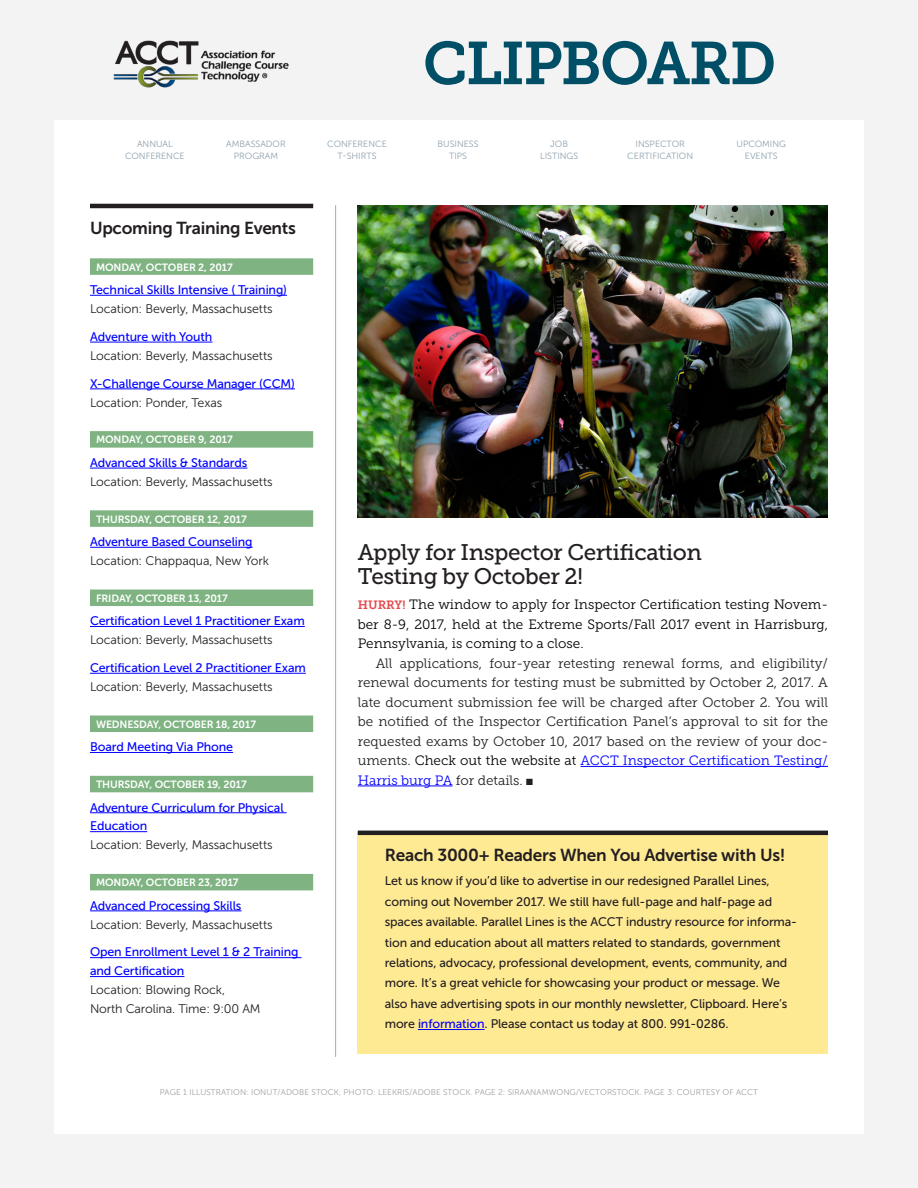
<style>
.page{position:relative;width:918px;height:1188px;background:#f3f3f3}
.page>*{position:absolute;margin:0;border:0;box-sizing:border-box;transform-origin:0 0}
.t1{font:60px "Museo Slab 700";letter-spacing:-.03em;color:#004f66}
.big_head{font:22.5px/24px "Museo Slab 500";letter-spacing:-.02em;color:#231f20}
.small_head{font:17.25px "Museo Sans 700";letter-spacing:-.015em;color:#231f20}
.serif__txt{font:13.5px/19.5px "Museo Slab 300";color:#231f20;text-align:justify}
.serif__txt-2{font:13.5px/19.5px "Museo Slab 300";color:#000;text-align:justify}
.sans_txt{font:12.45px/20.4px "Museo Sans 500";letter-spacing:-.01em;color:#231f20}
.sans_txt_no_indent{font:12.45px/18.9px "Museo Sans 300";letter-spacing:-.01em;color:#231f20}
.sans_txt_no_indent-2{font:12.45px/18.9px "Museo Sans 500";letter-spacing:-.01em;color:#00f}
.upcoming_events{font:10.5px "Museo Sans 700";letter-spacing:-.01em;color:#fff}
.t2{font:9px/12px "Museo Sans 300";color:#8b9fae;text-align:center}
.credits{font:8.25px "Museo Sans 300";letter-spacing:.01em;color:#9d9fa2}
.s1{font-family:"Museo Sans 300";color:#231f20}
.s2{font-family:"Museo Sans 500";color:#00f}
.s3{font-family:"Museo Slab 700";font-size:12px;color:#e4494e}
.s4{color:#000}
.s5{color:#00f}
</style>
<div class="page">
<div style="left:54px;top:120px;width:810px;height:1014px;background:#fff"></div>
<img style="left:113px;top:40px;width:176px;height:48px">
<hr style="left:335px;top:205px;width:1px;height:852px;background:#a8a9ad">
<hr style="left:581px;top:766px;width:247px;height:1px;background:#00f">
<hr style="left:358px;top:786px;width:95px;height:1px;background:#00f">
<hr style="left:90px;top:204px;width:223px;height:4px;background:#231f20">
<div style="left:90px;top:258px;width:223px;height:17px;background:#7fb482"></div>
<hr style="left:90px;top:295px;width:197px;height:1px;background:#00f">
<hr style="left:90px;top:342px;width:122px;height:1px;background:#00f">
<hr style="left:90px;top:389px;width:205px;height:1px;background:#00f">
<div style="left:90px;top:431px;width:223px;height:17px;background:#7fb482"></div>
<hr style="left:90px;top:468px;width:157px;height:1px;background:#00f">
<div style="left:90px;top:510px;width:223px;height:17px;background:#7fb482"></div>
<hr style="left:90px;top:547px;width:163px;height:1px;background:#00f">
<div style="left:90px;top:590px;width:223px;height:16px;background:#7fb482"></div>
<hr style="left:90px;top:626px;width:215px;height:1px;background:#00f">
<hr style="left:90px;top:673px;width:216px;height:1px;background:#00f">
<div style="left:90px;top:716px;width:223px;height:16px;background:#7fb482"></div>
<hr style="left:90px;top:752px;width:143px;height:1px;background:#00f">
<div style="left:90px;top:776px;width:223px;height:16px;background:#7fb482"></div>
<hr style="left:90px;top:812px;width:197px;height:1px;background:#00f">
<hr style="left:90px;top:831px;width:57px;height:1px;background:#00f">
<div style="left:90px;top:874px;width:223px;height:16px;background:#7fb482"></div>
<hr style="left:90px;top:911px;width:152px;height:1px;background:#00f">
<hr style="left:90px;top:957px;width:212px;height:1px;background:#00f">
<hr style="left:90px;top:976px;width:94px;height:1px;background:#00f">
<img style="left:358px;top:205px;width:470px;height:312px">
<div style="left:358px;top:832px;width:470px;height:222px;background:#ffea94"></div>
<hr style="left:358px;top:831px;width:470px;height:4px;background:#231f20">
<hr style="left:418px;top:1029px;width:67px;height:1px;background:#00f">
<h1 class="t1" style="left:423px;top:29px;width:355px">CLIPBOARD</h1>
<p class="t2" style="left:125px;top:138px;width:61px">ANNUAL<br>CONFERENCE</p>
<p class="t2" style="left:226px;top:138px;width:61px">AMBASSADOR<br>PROGRAM</p>
<p class="t2" style="left:327px;top:138px;width:61px">CONFERENCE<br>T-SHIRTS</p>
<p class="t2" style="left:438px;top:138px;width:43px">BUSINESS<br>TIPS</p>
<p class="t2" style="left:540px;top:138px;width:40px">JOB<br>LISTINGS</p>
<p class="t2" style="left:627px;top:138px;width:67px">INSPECTOR<br>CERTIFICATION</p>
<p class="t2" style="left:736px;top:138px;width:51px">UPCOMING<br>EVENTS</p>
<p class="small_head" style="left:90px;top:218px;width:208px">Upcoming Training Events</p>
<p class="upcoming_events" style="left:96px;top:261px;width:138px">MONDAY, OCTOBER 2, 2017</p>
<p class="sans_txt_no_indent-2" style="left:90px;top:280px;width:199px">Technical Skills Intensive ( Training)<br><span class="s1">Location: Beverly, Massachusetts</span></p>
<p class="sans_txt_no_indent" style="left:90px;top:327px;width:184px"><span class="s2">Adventure with Youth<br></span>Location: Beverly, Massachusetts</p>
<p class="sans_txt_no_indent-2" style="left:90px;top:374px;width:207px">X-Challenge Course Manager (CCM)<br><span class="s1">Location: Ponder, Texas</span></p>
<p class="upcoming_events" style="left:96px;top:434px;width:138px">MONDAY, OCTOBER 9, 2017</p>
<p class="sans_txt_no_indent" style="left:90px;top:453px;width:184px"><span class="s2">Advanced Skills &amp; Standards<br></span>Location: Beverly, Massachusetts</p>
<p class="upcoming_events" style="left:96px;top:513px;width:152px">THURSDAY, OCTOBER 12, 2017</p>
<p class="sans_txt_no_indent" style="left:90px;top:532px;width:181px"><span class="s2">Adventure Based Counseling<br></span>Location: Chappaqua, New York</p>
<p class="upcoming_events" style="left:96px;top:592px;width:133px">FRIDAY, OCTOBER 13, 2017</p>
<p class="sans_txt_no_indent-2" style="left:90px;top:612px;width:216px">Certification Level 1 Practitioner Exam</p>
<p class="sans_txt_no_indent" style="left:90px;top:630px;width:184px">Location: Beverly, Massachusetts</p>
<p class="sans_txt_no_indent-2" style="left:90px;top:658px;width:217px">Certification Level 2 Practitioner Exam</p>
<p class="sans_txt_no_indent" style="left:90px;top:677px;width:184px">Location: Beverly, Massachusetts</p>
<p class="upcoming_events" style="left:96px;top:718px;width:162px">WEDNESDAY, OCTOBER 18, 2017</p>
<p class="sans_txt_no_indent-2" style="left:90px;top:738px;width:145px">Board Meeting Via Phone</p>
<p class="upcoming_events" style="left:96px;top:779px;width:152px">THURSDAY, OCTOBER 19, 2017</p>
<p class="sans_txt_no_indent-2" style="left:90px;top:798px;width:195px">Adventure Curriculum for Physical<br>Education</p>
<p class="sans_txt_no_indent" style="left:90px;top:836px;width:184px">Location: Beverly, Massachusetts</p>
<p class="upcoming_events" style="left:96px;top:877px;width:144px">MONDAY, OCTOBER 23, 2017</p>
<p class="sans_txt_no_indent-2" style="left:90px;top:896px;width:153px">Advanced Processing Skills</p>
<p class="sans_txt_no_indent" style="left:90px;top:915px;width:184px">Location: Beverly, Massachusetts</p>
<p class="sans_txt_no_indent-2" style="left:90px;top:943px;width:210px">Open Enrollment Level 1 &amp; 2 Training and Certification</p>
<p class="sans_txt_no_indent" style="left:90px;top:981px;width:172px">Location: Blowing Rock,<br>North Carolina. Time: 9:00 AM</p>
<p class="big_head" style="left:358px;top:540px;width:346px">Apply for Inspector Certification<br>Testing by October 2!</p>
<p class="serif__txt-2" style="left:358px;top:595px;width:472px"><span class="s3">HURRY!</span> The window to apply for Inspector Certification testing Novem&shy;ber 8-9, 2017, held at the Extreme Sports/Fall 2017 event in Harrisburg, Pennsylvania, is coming to a close.</p>
<p class="serif__txt" style="left:358px;top:653px;width:472px;text-indent:18px">All applications, four-year retesting renewal forms, and eligibility/ renewal documents for testing must be submitted by October 2, 2017. A late document submission fee will be charged after October 2. You will be notified of the Inspector Certification Panel’s approval to sit for the requested exams by October 10, 2017 based on the review of your doc&shy;uments. <span class="s4">Check out the website at</span> <span class="s5">ACCT Inspector Certification Testing/ Harris burg PA</span> for details. ■</p>
<p class="small_head" style="left:385px;top:845px;width:402px">Reach 3000+ Readers When You Advertise with Us!</p>
<p class="sans_txt" style="left:385px;top:871px;width:414px">Let us know if you’d like to advertise in our redesigned Parallel Lines, coming out November 2017. We still have full-page and half-page ad spaces available. Parallel Lines is the ACCT industry resource for informa&shy;tion and education about all matters related to standards, government relations, advocacy, professional development, events, community, and more. It’s a great vehicle for showcasing your product or message. We also have advertising spots in our monthly newsletter, Clipboard. Here’s more <span class="s5">information</span>. Please contact us today at 800. 991-0286.</p>
<p class="credits" style="left:160px;top:1088px;width:600px">PAGE 1 ILLUSTRATION: IONUT/ADOBE STOCK; PHOTO: LEEKRIS/ADOBE STOCK. PAGE 2: SIRAANAMWONG/VECTORSTOCK. PAGE 3: COURTESY OF ACCT</p>
</div>
